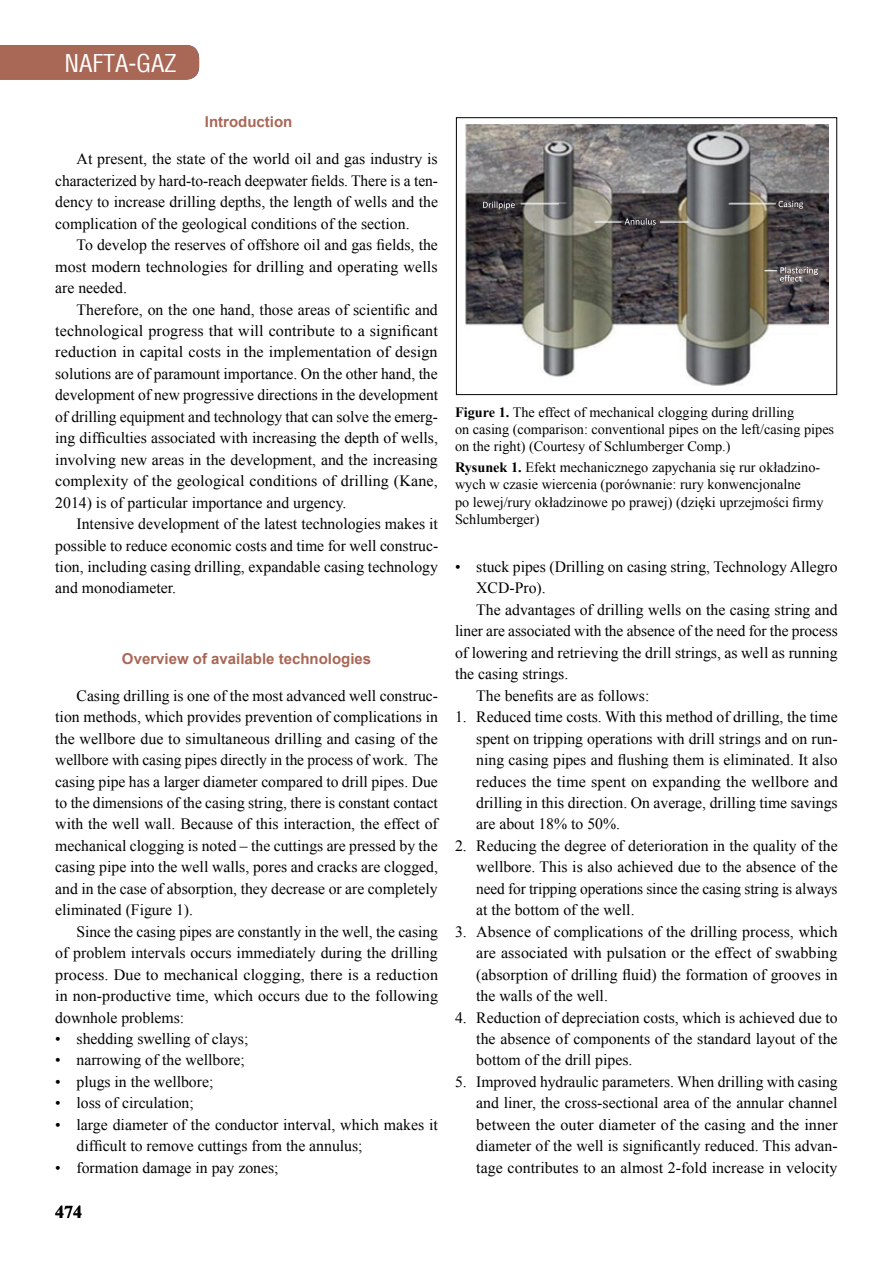
<style>
.page{position:relative;width:893px;height:1263px;background:#fff}
.page>*{position:absolute;margin:0;border:0;box-sizing:border-box;transform-origin:0 0}
.t1{font:24px "Switzerland Condensed";color:#fff}
.t2{font:700 18px "Times New Roman";color:#000}
.t3{font:15.75px/21.5px "Times New Roman";color:#000;text-align:justify}
.t4{font:700 15px "Arial";color:#a96756}
.t5{font:14.25px/17.1px "Times New Roman";color:#000}
.s1{font-weight:700}
</style>
<div class="page">
<div style="left:0;top:45px;width:199px;height:35px;background:#a96756"></div>
<img style="left:465px;top:125px;width:363px;height:260px">
<div style="left:456px;top:117px;width:381px;height:278px;border:1px solid #000"></div>
<svg style="left:779px;top:201px;width:24px;height:8px"></svg>
<svg style="left:483px;top:201px;width:32px;height:8px"></svg>
<hr style="left:521px;top:203px;width:38px;height:1px;background:#fff">
<hr style="left:729px;top:203px;width:47px;height:1px;background:#fff">
<svg style="left:764px;top:267px;width:54px;height:14px"></svg>
<svg style="left:595px;top:218px;width:93px;height:7px"></svg>
<h1 class="t1" style="left:64px;top:49px;width:114px">NAFTA-GAZ</h1>
<p class="t4" style="left:205px;top:112px;width:89px">Introduction</p>
<p class="t3" style="left:55px;top:148px;width:384px;text-indent:21px">At present, the state of the world oil and gas industry is characterized by hard-to-reach deepwater fields. There is a ten&shy;dency to increase drilling depths, the length of wells and the complication of the geological conditions of the section.</p>
<p class="t3" style="left:55px;top:234px;width:384px;text-indent:21px">To develop the reserves of offshore oil and gas fields, the most modern technologies for drilling and operating wells are needed.</p>
<p class="t3" style="left:55px;top:298px;width:384px;text-indent:21px">Therefore, on the one hand, those areas of scientific and technological progress that will contribute to a significant reduction in capital costs in the implementation of design solutions are of paramount importance. On the other hand, the development of new progressive directions in the development of drilling equipment and technology that can solve the emerg&shy;ing difficulties associated with increasing the depth of wells, involving new areas in the development, and the increasing complexity of the geological conditions of drilling (Kane, 2014) is of particular importance and urgency.</p>
<p class="t3" style="left:55px;top:513px;width:384px;text-indent:21px">Intensive development of the latest technologies makes it possible to reduce economic costs and time for well construc&shy;tion, including casing drilling, expandable casing technology and monodiameter.</p>
<p class="t4" style="left:122px;top:648px;width:251px">Overview of available technologies</p>
<p class="t3" style="left:55px;top:684px;width:384px;text-indent:21px">Casing drilling is one of the most advanced well construc&shy;tion methods, which provides prevention of complications in the wellbore due to simultaneous drilling and casing of the wellbore with casing pipes directly in the process of work. The casing pipe has a larger diameter compared to drill pipes. Due to the dimensions of the casing string, there is constant contact with the well wall. Because of this interaction, the effect of mechanical clogging is noted – the cuttings are pressed by the casing pipe into the well walls, pores and cracks are clogged, and in the case of absorption, they decrease or are completely eliminated (Figure 1).</p>
<p class="t3" style="left:55px;top:920px;width:384px;text-indent:21px">Since the casing pipes are constantly in the well, the casing of problem intervals occurs immediately during the drilling process. Due to mechanical clogging, there is a reduction in non-productive time, which occurs due to the following downhole problems:</p>
<p class="t3" style="left:55px;top:1028px;width:195px">• shedding swelling of clays;</p>
<p class="t3" style="left:55px;top:1049px;width:191px">• narrowing of the wellbore;</p>
<p class="t3" style="left:55px;top:1070px;width:160px">• plugs in the wellbore;</p>
<p class="t3" style="left:55px;top:1092px;width:140px">• loss of circulation;</p>
<p class="t3" style="left:77px;top:1113px;width:363px;text-indent:-21px">• large diameter of the conductor interval, which makes it difficult to remove cuttings from the annulus;</p>
<p class="t3" style="left:55px;top:1156px;width:225px">• formation damage in pay zones;</p>
<p class="t2" style="left:55px;top:1199px;width:28px">474</p>
<p class="t5" style="left:455px;top:403px;width:381px"><span class="s1">Figure 1.</span> The effect of mechanical clogging during drilling<br>on casing (comparison: conventional pipes on the left/casing pipes on the right) (Courtesy of Schlumberger Comp.)</p>
<p class="t5" style="left:455px;top:459px;width:370px"><span class="s1">Rysunek 1.</span> Efekt mechanicznego zapychania się rur okładzino&shy;wych w czasie wiercenia (porównanie: rury konwencjonalne<br>po lewej/rury okładzinowe po prawej) (dzięki uprzejmości firmy Schlumberger)</p>
<p class="t3" style="left:455px;top:556px;width:384px">• stuck pipes (Drilling on casing string, Technology Allegro</p>
<p class="t3" style="left:476px;top:577px;width:71px">XCD-Pro).</p>
<p class="t3" style="left:476px;top:599px;width:363px">The advantages of drilling wells on the casing string and</p>
<p class="t3" style="left:455px;top:620px;width:384px">liner are associated with the absence of the need for the process</p>
<p class="t3" style="left:455px;top:641px;width:384px">of lowering and retrieving the drill strings, as well as running</p>
<p class="t3" style="left:455px;top:663px;width:115px">the casing strings.</p>
<p class="t3" style="left:476px;top:684px;width:175px">The benefits are as follows:</p>
<p class="t3" style="left:476px;top:706px;width:363px;text-indent:-21px">1. Reduced time costs. With this method of drilling, the time spent on tripping operations with drill strings and on run&shy;ning casing pipes and flushing them is eliminated. It also reduces the time spent on expanding the wellbore and drilling in this direction. On average, drilling time savings are about 18% to 50%.</p>
<p class="t3" style="left:476px;top:835px;width:363px;text-indent:-21px">2. Reducing the degree of deterioration in the quality of the wellbore. This is also achieved due to the absence of the need for tripping operations since the casing string is always at the bottom of the well.</p>
<p class="t3" style="left:476px;top:920px;width:363px;text-indent:-21px">3. Absence of complications of the drilling process, which are associated with pulsation or the effect of swabbing (absorption of drilling fluid) the formation of grooves in the walls of the well.</p>
<p class="t3" style="left:476px;top:1006px;width:363px;text-indent:-21px">4. Reduction of depreciation costs, which is achieved due to the absence of components of the standard layout of the bottom of the drill pipes.</p>
<p class="t3" style="left:476px;top:1070px;width:363px;text-indent:-21px">5. Improved hydraulic parameters. When drilling with casing and liner, the cross-sectional area of the annular channel between the outer diameter of the casing and the inner diameter of the well is significantly reduced. This advan&shy;tage contributes to an almost 2-fold increase in velocity</p>
</div>
